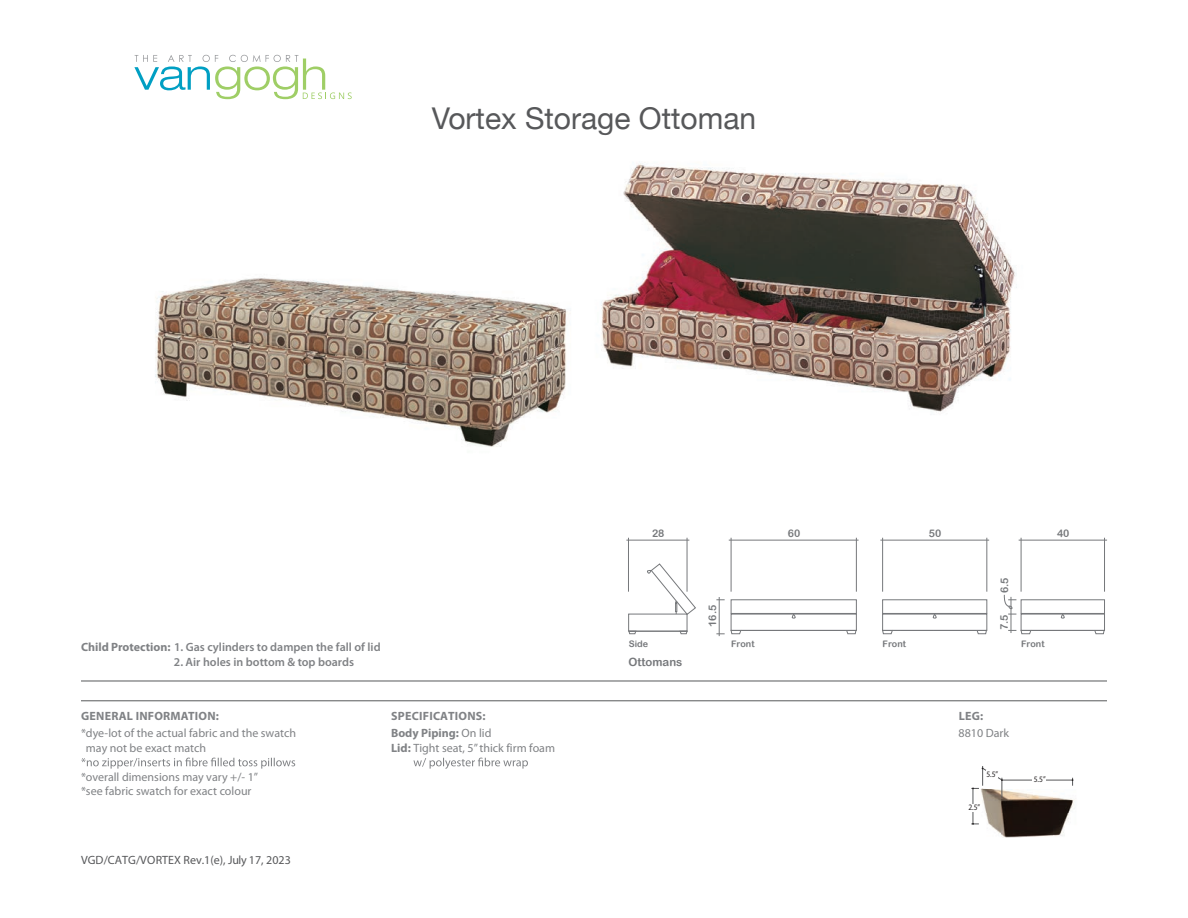
<style>
.page{position:relative;width:1188px;height:918px;background:#fff}
.page>*{position:absolute;margin:0;border:0;box-sizing:border-box;transform-origin:0 0}
.t1{font:30px "Helvetica Neue";color:#57585a}
.t2{font:12px/14.4px "Myriad Pro";color:#808285}
.t3{font:600 12px "Myriad Pro";color:#808285}
.t4{font:700 12px/17.7px "Myriad Pro";letter-spacing:.02em;color:#808285}
.t5{font:12px "Myriad Pro";color:#57585a}
.t6{font:11.4px "Arial Rounded MT Bold";color:#76787b}
.t7{font:10.5px "Arial Rounded MT Bold";color:#76787b}
.t8{font:9px "Arial Rounded MT Bold";color:#76787b}
.t9{font:8.4px "Myriad Pro";color:#231f20;scale:.9 1}
.s1{font-weight:700}
.s2{font-weight:400}
</style>
<div class="page">
<svg style="left:413px;top:758px;width:115px;height:11px"></svg>
<hr style="left:81px;top:700px;width:1026px;height:1px;background:#57585a">
<svg style="left:81px;top:758px;width:214px;height:11px"></svg>
<hr style="left:81px;top:681px;width:1026px;height:1px;background:#57585a">
<img style="left:601px;top:163px;width:416px;height:249px">
<img style="left:155px;top:278px;width:415px;height:169px">
<svg style="left:791px;top:616px;width:5px;height:3px"></svg>
<svg style="left:932px;top:616px;width:5px;height:3px"></svg>
<svg style="left:1060px;top:616px;width:5px;height:3px"></svg>
<div style="left:731px;top:614px;width:126px;height:17px;border:1px solid #76787b"></div>
<div style="left:731px;top:599px;width:126px;height:15px;border:1px solid #76787b"></div>
<div style="left:628px;top:614px;width:60px;height:18px;border:1px solid #76787b"></div>
<svg style="left:647px;top:563px;width:49px;height:53px"></svg>
<div style="left:882px;top:614px;width:105px;height:17px;border:1px solid #76787b"></div>
<div style="left:882px;top:599px;width:105px;height:15px;border:1px solid #76787b"></div>
<div style="left:1021px;top:614px;width:84px;height:17px;border:1px solid #76787b"></div>
<div style="left:1021px;top:599px;width:84px;height:15px;border:1px solid #76787b"></div>
<svg style="left:628px;top:630px;width:9px;height:5px"></svg>
<svg style="left:679px;top:630px;width:9px;height:5px"></svg>
<svg style="left:845px;top:629px;width:12px;height:6px"></svg>
<svg style="left:882px;top:629px;width:18px;height:6px"></svg>
<svg style="left:976px;top:629px;width:12px;height:6px"></svg>
<svg style="left:1069px;top:629px;width:36px;height:6px"></svg>
<hr style="left:1011px;top:597px;width:1px;height:36px;background:#76787b">
<hr style="left:880px;top:540px;width:109px;height:1px;background:#76787b">
<hr style="left:626px;top:540px;width:63px;height:1px;background:#76787b">
<hr style="left:729px;top:540px;width:130px;height:1px;background:#76787b">
<hr style="left:1019px;top:540px;width:88px;height:1px;background:#76787b">
<hr style="left:1021px;top:538px;width:1px;height:54px;background:#76787b">
<hr style="left:986px;top:538px;width:1px;height:54px;background:#76787b">
<hr style="left:882px;top:538px;width:1px;height:54px;background:#76787b">
<hr style="left:856px;top:538px;width:1px;height:54px;background:#76787b">
<hr style="left:731px;top:538px;width:1px;height:54px;background:#76787b">
<hr style="left:687px;top:538px;width:1px;height:54px;background:#76787b">
<hr style="left:628px;top:538px;width:1px;height:54px;background:#76787b">
<hr style="left:1104px;top:538px;width:1px;height:54px;background:#76787b">
<svg style="left:1008px;top:629px;width:31px;height:6px"></svg>
<hr style="left:719px;top:597px;width:1px;height:39px;background:#76787b">
<svg style="left:716px;top:629px;width:33px;height:6px"></svg>
<svg style="left:1004px;top:594px;width:12px;height:21px"></svg>
<svg style="left:134px;top:55px;width:218px;height:44px"></svg>
<img style="left:982px;top:777px;width:92px;height:60px">
<hr style="left:973px;top:789px;width:1px;height:35px;background:#57585a">
<hr style="left:1002px;top:780px;width:71px;height:1px;background:#57585a">
<svg style="left:1072px;top:778px;width:2px;height:8px"></svg>
<svg style="left:971px;top:766px;width:32px;height:32px"></svg>
<svg style="left:971px;top:823px;width:8px;height:2px"></svg>
<div style="left:966px;top:804px;width:16px;height:8px;background:#fff"></div>
<div style="left:1032px;top:775px;width:14px;height:11px;background:#fff"></div>
<div style="left:986px;top:771px;width:12px;height:7px;background:#fff"></div>
<h1 class="t1" style="left:432px;top:96px;width:326px">Vortex Storage Ottoman</h1>
<p class="t3" style="left:81px;top:640px;width:301px"><span class="s1">Child Protection:</span> 1. Gas cylinders to dampen the fall of lid</p>
<p class="t3" style="left:174px;top:654px;width:182px">2. Air holes in bottom &amp; top boards</p>
<p class="t4" style="left:81px;top:707px;width:139px">GENERAL INFORMATION:</p>
<p class="t2" style="left:86px;top:726px;width:212px;text-indent:-5px">* dye-lot of the actual fabric and the swatch may not be exact match</p>
<p class="t2" style="left:81px;top:769px;width:179px">*overall dimensions may vary +/- 1” *see fabric swatch for exact colour</p>
<p class="t4" style="left:391px;top:706px;width:102px">SPECIFICATIONS:<br>Body Piping: <span class="s2">On lid</span></p>
<p class="t2" style="left:391px;top:740px;width:165px"><span class="s1">Lid:</span> Tight seat, 5” thick firm foam</p>
<p class="t5" style="left:81px;top:852px;width:211px">VGD/CATG/VORTEX Rev.1(e), July 17, 2023</p>
<p class="t7" style="left:652px;top:527px;width:14px">28</p>
<p class="t7" style="left:788px;top:527px;width:14px">60</p>
<p class="t7" style="left:929px;top:527px;width:14px">50</p>
<p class="t7" style="left:1057px;top:527px;width:14px">40</p>
<p class="t7" style="left:706px;top:627px;width:23px;rotate:-90deg">16.5</p>
<p class="t7" style="left:998px;top:593px;width:17px;rotate:-90deg">6.5</p>
<p class="t7" style="left:998px;top:630px;width:17px;rotate:-90deg">7.5</p>
<p class="t8" style="left:629px;top:638px;width:21px">Side</p>
<p class="t8" style="left:731px;top:638px;width:25px">Front</p>
<p class="t8" style="left:883px;top:638px;width:25px">Front</p>
<p class="t8" style="left:1021px;top:638px;width:25px">Front</p>
<p class="t6" style="left:628px;top:655px;width:55px">Ottomans</p>
<p class="t4" style="left:959px;top:707px;width:26px">LEG:</p>
<p class="t2" style="left:959px;top:726px;width:52px">8810 Dark</p>
<p class="t9" style="left:986px;top:769px;width:15px">5.5”</p>
<p class="t9" style="left:968px;top:802px;width:15px">2.5”</p>
<p class="t9" style="left:1034px;top:774px;width:15px">5.5”</p>
</div>
